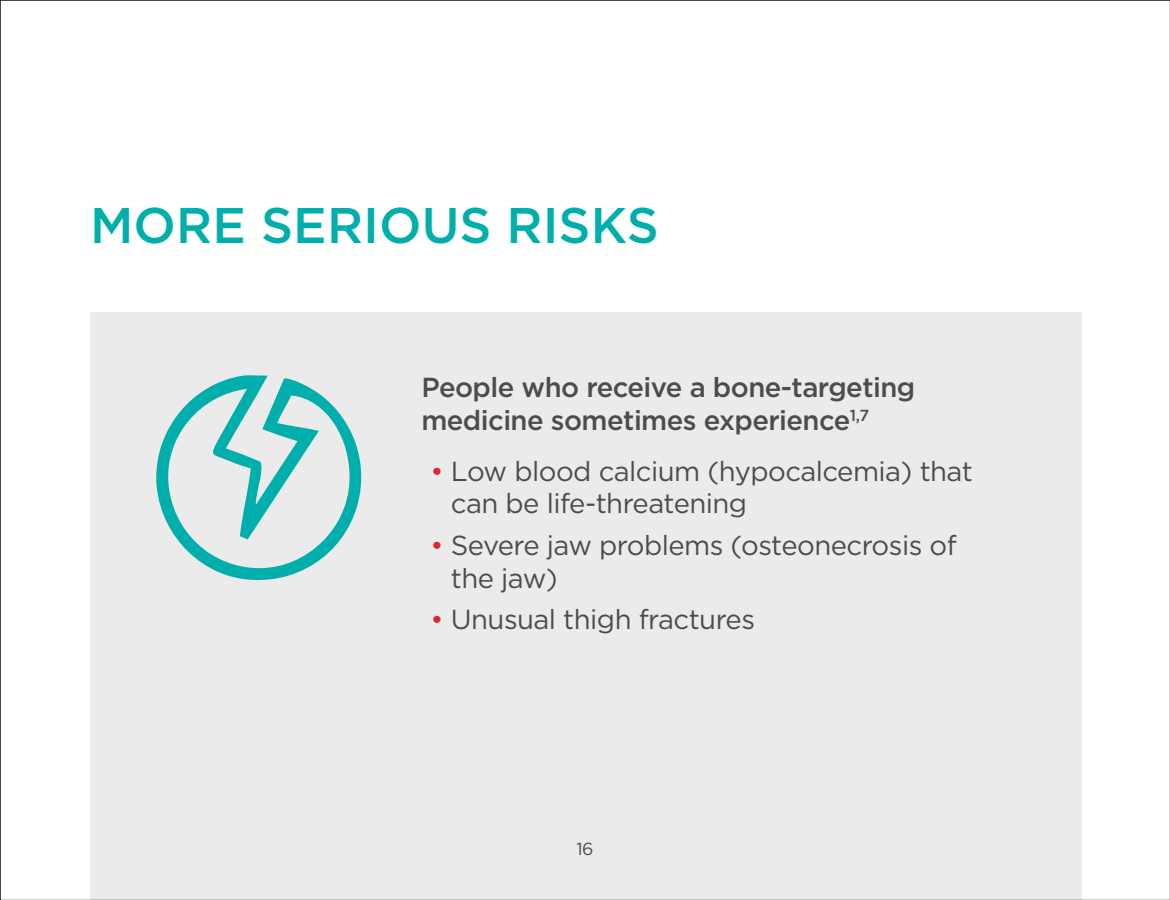
<style>
.page{position:relative;width:1170px;height:900px;background:#fff}
.page>*{position:absolute;margin:0;border:0;box-sizing:border-box;transform-origin:0 0}
.t1{font:500 50px "Gotham";letter-spacing:.005em;color:#00afab}
.t2{font:27.5px/32.5px "Gotham";letter-spacing:-.02em;color:#4b4c4d}
.t3{font:500 27.5px/32.5px "Gotham";letter-spacing:-.02em;color:#4b4c4d}
.t4{font:17.5px "Gotham";color:#4b4c4d}
.s1{color:#dc272d}
</style>
<div class="page">
<div style="left:90px;top:313px;width:991px;height:587px;background:#ebebeb"></div>
<svg style="left:156px;top:375px;width:206px;height:206px"></svg>
<p class="t1" style="left:90px;top:193px;width:570px">MORE SERIOUS RISKS</p>
<p class="t3" style="left:421px;top:371px;width:496px">People who receive a bone-targeting medicine sometimes experience<sup>1,7</sup></p>
<p class="t2" style="left:451px;top:454px;width:524px;text-indent:-20px"><span class="s1">•</span> Low blood calcium (hypocalcemia) that can be life-threatening</p>
<p class="t2" style="left:451px;top:529px;width:507px;text-indent:-20px"><span class="s1">•</span> Severe jaw problems (osteonecrosis of the jaw)</p>
<p class="t2" style="left:431px;top:603px;width:326px"><span class="s1">•</span> Unusual thigh fractures</p>
<p class="t4" style="left:576px;top:838px;width:19px">16</p>
</div>
